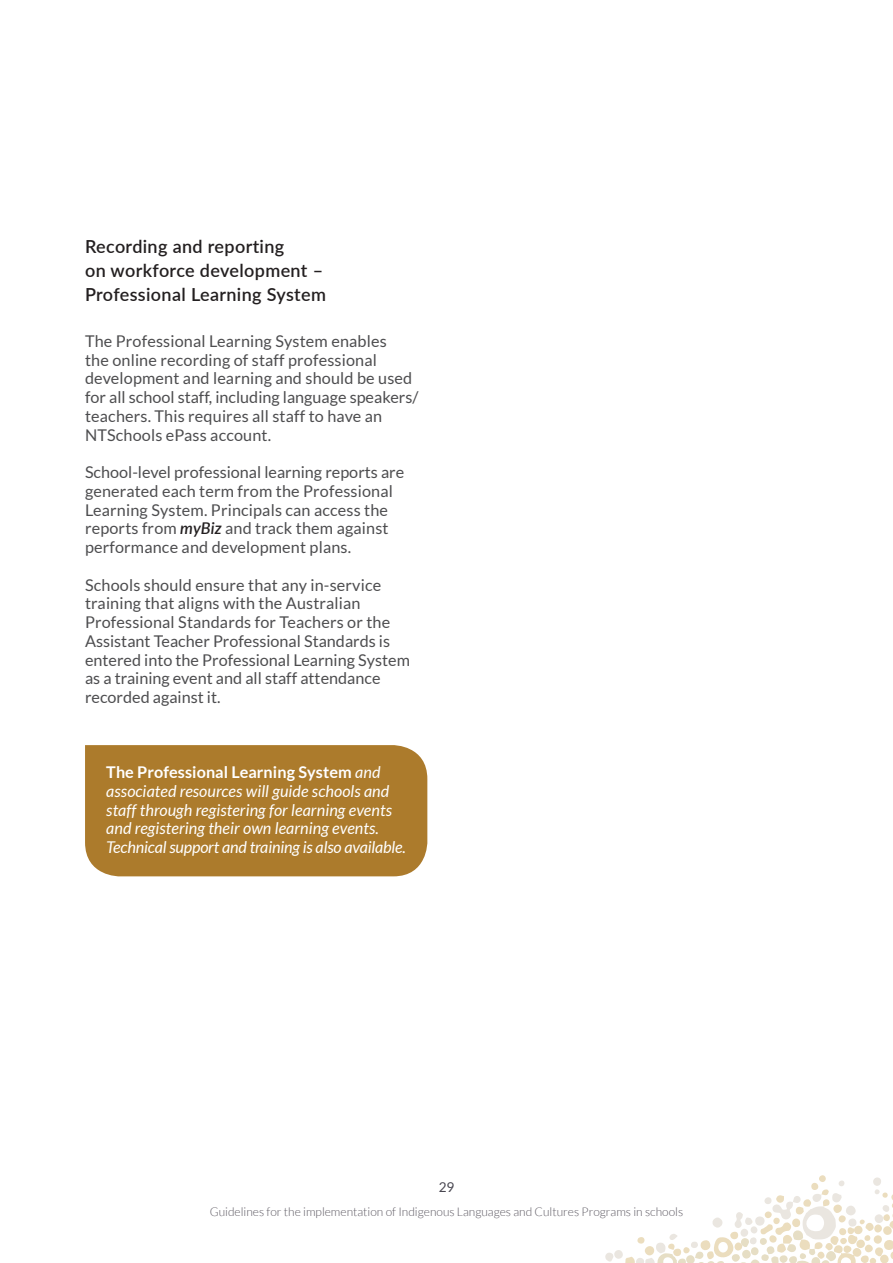
<style>
.page{position:relative;width:893px;height:1263px;background:#fff}
.page>*{position:absolute;margin:0;border:0;box-sizing:border-box;transform-origin:0 0}
.Heading_Three{font:600 18px/24px "Lato";letter-spacing:.02em;color:#231f20}
.Body{font:16.2px/18.8px "Lato";letter-spacing:.01em;color:#4d4d4f}
.t1{font:italic 16.2px/18.8px "Lato";letter-spacing:.005em;color:#fff}
.t2{font:13.5px "Lato";color:#484650}
.t3{font:300 12px "Lato";color:#5c5861}
.s1{font-weight:600;font-style:italic;color:#231f20}
.s2{font-weight:700;font-style:normal}
</style>
<div class="page">
<div style="left:873px;top:1177px;width:8px;height:9px;background:#eae6e0;border-radius:50%"></div>
<div style="left:819px;top:1175px;width:7px;height:7px;background:#ebddbe;border-radius:50%"></div>
<svg style="left:605px;top:1253px;width:9px;height:8px"></svg>
<div style="left:614px;top:1250px;width:9px;height:9px;background:#eae6e0;border-radius:50%"></div>
<svg style="left:625px;top:1180px;width:268px;height:83px"></svg>
<div style="left:85px;top:745px;width:342px;height:131px;background:#ac7b2c"></div>
<p class="Heading_Three" style="left:85px;top:234px;width:201px">Recording and reporting</p>
<p class="Heading_Three" style="left:85px;top:258px;width:242px">on workforce development –<br>Professional Learning System</p>
<p class="Body" style="left:85px;top:331px;width:335px">The Professional Learning System enables<br>the online recording of staff professional development and learning and should be used for all school staff, including language speakers/ teachers. This requires all staff to have an NTSchools ePass account.</p>
<p class="Body" style="left:85px;top:463px;width:321px">School-level professional learning reports are generated each term from the Professional Learning System. Principals can access the reports from <span class="s1">myBiz</span> and track them against performance and development plans.</p>
<p class="Body" style="left:85px;top:575px;width:326px">Schools should ensure that any in-service training that aligns with the Australian Professional Standards for Teachers or the Assistant Teacher Professional Standards is entered into the Professional Learning System as a training event and all staff attendance recorded against it.</p>
<p class="t1" style="left:106px;top:763px;width:301px"><span class="s2">The Professional Learning System</span> and associated resources will guide schools and staff through registering for learning events and registering their own learning events.<br>Technical support and training is also available.</p>
<p class="t2" style="left:439px;top:1179px;width:17px">29</p>
<p class="t3" style="left:210px;top:1205px;width:475px">Guidelines for the implementation of Indigenous Languages and Cultures Programs in schools</p>
</div>
